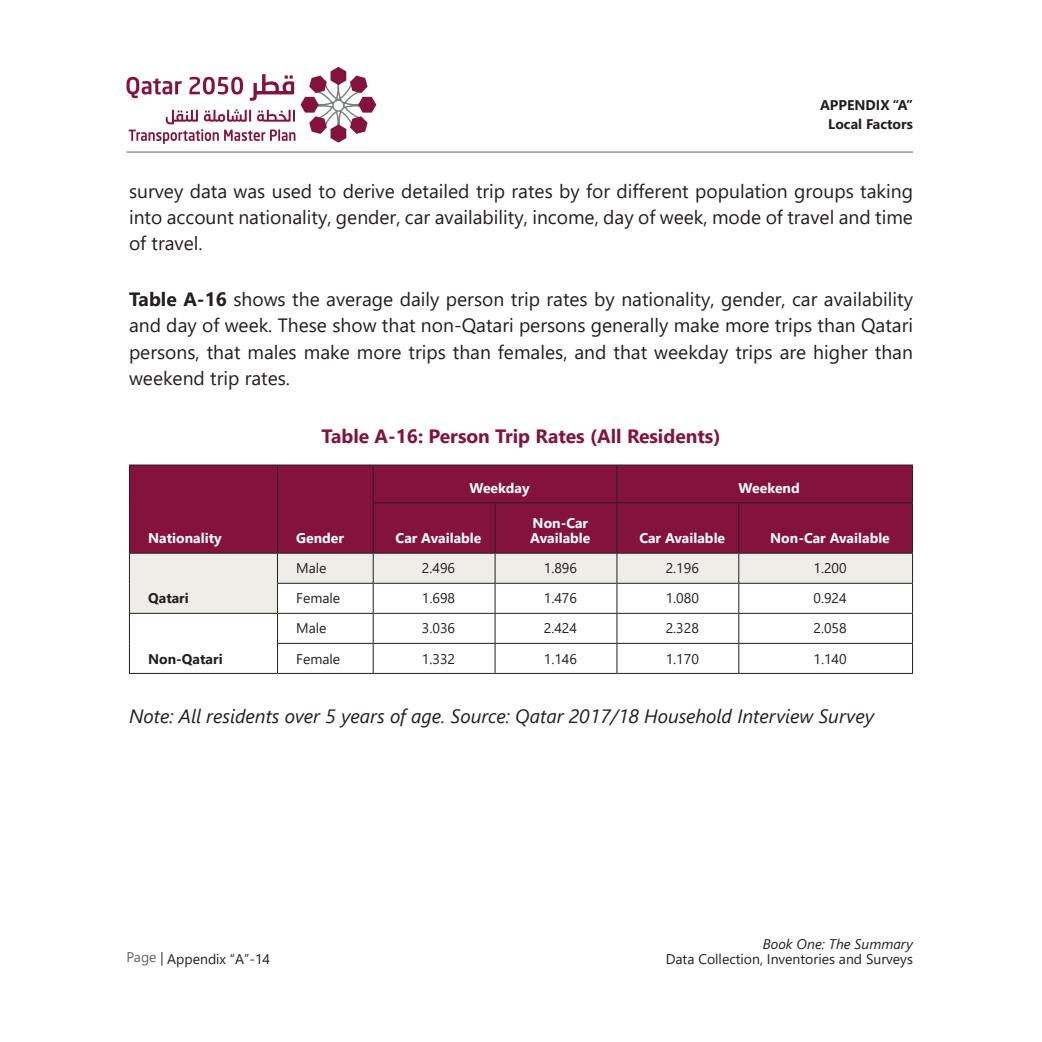
<style>
.page{position:relative;width:1042px;height:1042px;background:#fff}
.page>*{position:absolute;margin:0;border:0;box-sizing:border-box;transform-origin:0 0}
.t1{font:19.25px/26.2px "Segoe UI";color:#231f20;text-align:justify}
.t2{font:italic 19.25px "Segoe UI";color:#231f20}
.t3{font:700 19.25px "Segoe UI";color:#83133d}
.t4{font:14px "Segoe UI";color:#231f20}
.t5{font:700 14px/15px "Segoe UI";color:#fff}
.t6{font:700 14px/18.9px "Segoe UI";color:#231f20;text-align:center}
.t7{font:italic 14px "Segoe UI";color:#231f20}
.s1{font-weight:700}
.s2{color:#636366}
</style>
<div class="page">
<svg style="left:162px;top:952px;width:1px;height:13px"></svg>
<hr style="left:126px;top:152px;width:787px;height:1px;background:#636366">
<svg style="left:126px;top:67px;width:250px;height:77px"></svg>
<div style="left:130px;top:465px;width:782px;height:88px;background:#83133d"></div>
<svg style="left:130px;top:554px;width:782px;height:59px;fill:#efede8"></svg>
<hr style="left:129px;top:464px;width:148px;height:1px;background:#231f20">
<hr style="left:129px;top:465px;width:1px;height:38px;background:#231f20">
<hr style="left:277px;top:464px;width:96px;height:1px;background:#231f20">
<hr style="left:277px;top:465px;width:1px;height:38px;background:#231f20">
<hr style="left:912px;top:465px;width:1px;height:37px;background:#231f20">
<hr style="left:129px;top:503px;width:1px;height:50px;background:#231f20">
<hr style="left:277px;top:503px;width:1px;height:50px;background:#231f20">
<hr style="left:129px;top:673px;width:148px;height:1px;background:#231f20">
<hr style="left:373px;top:464px;width:122px;height:1px;background:#231f20">
<hr style="left:373px;top:465px;width:1px;height:37px;background:#231f20">
<hr style="left:495px;top:464px;width:122px;height:1px;background:#231f20">
<hr style="left:617px;top:464px;width:122px;height:1px;background:#231f20">
<hr style="left:616px;top:465px;width:1px;height:37px;background:#231f20">
<hr style="left:739px;top:464px;width:174px;height:1px;background:#231f20">
<hr style="left:373px;top:502px;width:122px;height:1px;background:#231f20">
<hr style="left:373px;top:503px;width:1px;height:50px;background:#231f20">
<hr style="left:495px;top:502px;width:122px;height:1px;background:#231f20">
<hr style="left:495px;top:503px;width:1px;height:50px;background:#231f20">
<hr style="left:617px;top:502px;width:122px;height:1px;background:#231f20">
<hr style="left:616px;top:503px;width:1px;height:50px;background:#231f20">
<hr style="left:739px;top:502px;width:174px;height:1px;background:#231f20">
<hr style="left:738px;top:503px;width:1px;height:50px;background:#231f20">
<hr style="left:912px;top:503px;width:1px;height:50px;background:#231f20">
<hr style="left:129px;top:553px;width:148px;height:1px;background:#231f20">
<svg style="left:129px;top:554px;width:1px;height:29px"></svg>
<hr style="left:129px;top:583px;width:1px;height:30px;background:#231f20">
<hr style="left:277px;top:553px;width:96px;height:1px;background:#231f20">
<hr style="left:373px;top:553px;width:122px;height:1px;background:#231f20">
<hr style="left:495px;top:553px;width:122px;height:1px;background:#231f20">
<hr style="left:617px;top:553px;width:122px;height:1px;background:#231f20">
<hr style="left:739px;top:553px;width:174px;height:1px;background:#231f20">
<hr style="left:277px;top:583px;width:96px;height:1px;background:#231f20">
<hr style="left:373px;top:583px;width:122px;height:1px;background:#231f20">
<hr style="left:495px;top:583px;width:122px;height:1px;background:#231f20">
<hr style="left:617px;top:583px;width:122px;height:1px;background:#231f20">
<hr style="left:739px;top:583px;width:174px;height:1px;background:#231f20">
<hr style="left:129px;top:613px;width:148px;height:1px;background:#231f20">
<svg style="left:129px;top:614px;width:1px;height:29px"></svg>
<hr style="left:129px;top:643px;width:1px;height:30px;background:#231f20">
<hr style="left:277px;top:613px;width:96px;height:1px;background:#231f20">
<hr style="left:373px;top:613px;width:122px;height:1px;background:#231f20">
<hr style="left:495px;top:613px;width:122px;height:1px;background:#231f20">
<hr style="left:617px;top:613px;width:122px;height:1px;background:#231f20">
<hr style="left:739px;top:613px;width:174px;height:1px;background:#231f20">
<hr style="left:277px;top:643px;width:96px;height:1px;background:#231f20">
<svg style="left:277px;top:554px;width:1px;height:119px"></svg>
<hr style="left:373px;top:643px;width:122px;height:1px;background:#231f20">
<svg style="left:373px;top:554px;width:1px;height:119px"></svg>
<hr style="left:495px;top:643px;width:122px;height:1px;background:#231f20">
<svg style="left:495px;top:554px;width:1px;height:119px"></svg>
<hr style="left:617px;top:643px;width:122px;height:1px;background:#231f20">
<svg style="left:616px;top:554px;width:1px;height:119px"></svg>
<hr style="left:739px;top:643px;width:174px;height:1px;background:#231f20">
<svg style="left:738px;top:554px;width:1px;height:119px"></svg>
<svg style="left:912px;top:554px;width:1px;height:119px"></svg>
<hr style="left:277px;top:673px;width:96px;height:1px;background:#231f20">
<hr style="left:373px;top:673px;width:122px;height:1px;background:#231f20">
<hr style="left:495px;top:673px;width:122px;height:1px;background:#231f20">
<hr style="left:617px;top:673px;width:122px;height:1px;background:#231f20">
<hr style="left:739px;top:673px;width:174px;height:1px;background:#231f20">
<p class="t6" style="left:820px;top:95px;width:94px">APPENDIX “A”<br>Local Factors</p>
<p class="t1" style="left:129px;top:176px;width:785px">survey data was used to derive detailed trip rates by for different population groups taking into account nationality, gender, car availability, income, day of week, mode of travel and time of travel.</p>
<p class="t1" style="left:129px;top:284px;width:785px"><span class="s1">Table A-16</span> shows the average daily person trip rates by nationality, gender, car availability and day of week. These show that non-Qatari persons generally make more trips than Qatari persons, that males make more trips than females, and that weekday trips are higher than weekend trip rates.</p>
<p class="t3" style="left:321px;top:418px;width:400px">Table A-16: Person Trip Rates (All Residents)</p>
<p class="t5" style="left:148px;top:530px;width:75px">Nationality</p>
<p class="t5" style="left:296px;top:530px;width:49px">Gender</p>
<p class="t5" style="left:469px;top:479px;width:62px">Weekday</p>
<p class="t5" style="left:738px;top:479px;width:63px">Weekend</p>
<p class="t5" style="left:395px;top:530px;width:87px">Car Available</p>
<p class="t5" style="left:530px;top:514px;width:62px">Non-Car<br>Available</p>
<p class="t5" style="left:639px;top:530px;width:87px">Car Available</p>
<p class="t5" style="left:770px;top:530px;width:121px">Non-Car Available</p>
<p class="t6" style="left:148px;top:588px;width:42px">Qatari</p>
<p class="t6" style="left:148px;top:648px;width:76px">Non-Qatari</p>
<p class="t4" style="left:296px;top:555px;width:32px">Male</p>
<p class="t4" style="left:422px;top:555px;width:35px">2.496</p>
<p class="t4" style="left:544px;top:555px;width:35px">1.896</p>
<p class="t4" style="left:666px;top:555px;width:35px">2.196</p>
<p class="t4" style="left:813px;top:555px;width:35px">1.200</p>
<p class="t4" style="left:296px;top:585px;width:46px">Female</p>
<p class="t4" style="left:422px;top:585px;width:35px">1.698</p>
<p class="t4" style="left:544px;top:585px;width:35px">1.476</p>
<p class="t4" style="left:666px;top:585px;width:35px">1.080</p>
<p class="t4" style="left:813px;top:585px;width:35px">0.924</p>
<p class="t4" style="left:296px;top:615px;width:32px">Male</p>
<p class="t4" style="left:422px;top:615px;width:35px">3.036</p>
<p class="t4" style="left:544px;top:615px;width:35px">2.424</p>
<p class="t4" style="left:666px;top:615px;width:35px">2.328</p>
<p class="t4" style="left:813px;top:615px;width:35px">2.058</p>
<p class="t4" style="left:296px;top:645px;width:46px">Female</p>
<p class="t4" style="left:422px;top:645px;width:35px">1.332</p>
<p class="t4" style="left:544px;top:645px;width:35px">1.146</p>
<p class="t4" style="left:666px;top:645px;width:35px">1.170</p>
<p class="t4" style="left:813px;top:645px;width:35px">1.140</p>
<p class="t2" style="left:129px;top:705px;width:746px">Note: All residents over 5 years of age. Source: Qatar 2017/18 Household Interview Survey</p>
<p class="t4" style="left:126px;top:945px;width:145px"><span class="s2">Page</span> Appendix “A”-14</p>
<p class="t7" style="left:763px;top:936px;width:152px">Book One: The Summary</p>
<p class="t4" style="left:666px;top:945px;width:249px">Data Collection, Inventories and Surveys</p>
</div>
